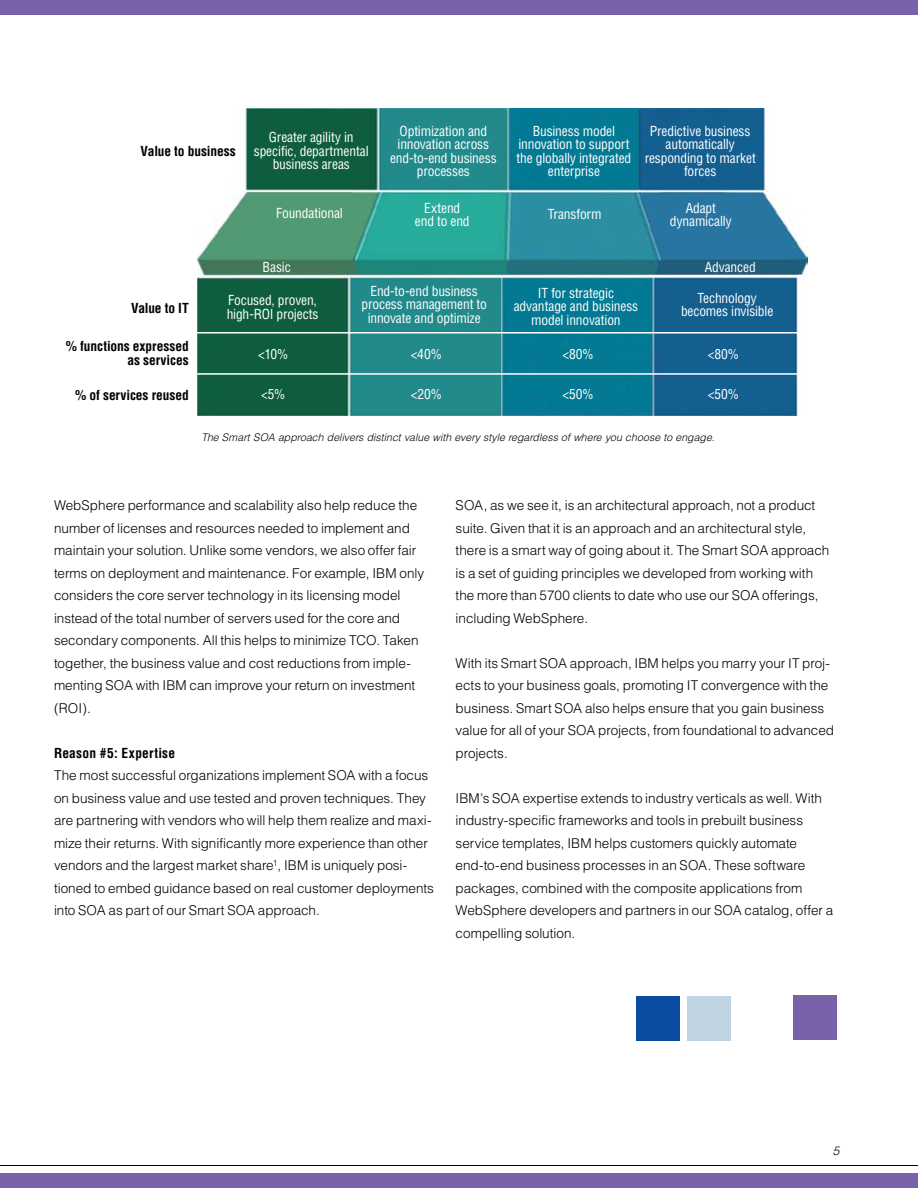
<style>
.page{position:relative;width:918px;height:1188px;background:#fff}
.page>*{position:absolute;margin:0;border:0;box-sizing:border-box;transform-origin:0 0}
.t1{font:300 13.5px/22.5px "Helvetica";color:#000}
.t2{font:condensed 13.5px/13.5px "Helvetica";letter-spacing:-.01em;color:#fff;text-align:center}
.t3{font:700 condensed 13.5px/13.5px "Helvetica";letter-spacing:-.005em;color:#000;text-align:right}
.t4{font:700 condensed 13.5px "Helvetica";letter-spacing:.015em;color:#000}
.t5{font:italic 300 10.5px "Helvetica";letter-spacing:.005em;color:#000}
</style>
<div class="page">
<hr style="left:0;top:1165px;width:918px;height:1px;background:#000">
<div style="left:0;top:0;width:918px;height:15px;background:#7962aa"></div>
<div style="left:0;top:1173px;width:918px;height:15px;background:#7962aa"></div>
<div style="left:637px;top:996px;width:43px;height:44px;background:#094ca1"></div>
<div style="left:687px;top:996px;width:43px;height:44px;background:#bfd3e0"></div>
<div style="left:794px;top:995px;width:43px;height:44px;background:#7962aa"></div>
<img style="left:198px;top:108px;width:609px;height:308px">
<hr style="left:195px;top:332px;width:609px;height:2px;background:#fff">
<hr style="left:194px;top:373px;width:613px;height:2px;background:#fff">
<p class="t3" style="left:141px;top:144px;width:97px">Value to business</p>
<p class="t2" style="left:254px;top:130px;width:116px">Greater agility in specific, departmental business areas</p>
<p class="t2" style="left:276px;top:206px;width:68px">Foundational</p>
<p class="t2" style="left:390px;top:124px;width:108px">Optimization and innovation across end-to-end business processes</p>
<p class="t2" style="left:415px;top:201px;width:56px">Extend end to end</p>
<p class="t3" style="left:131px;top:301px;width:59px">Value to IT</p>
<p class="t3" style="left:66px;top:340px;width:124px">% functions expressed as services</p>
<p class="t3" style="left:75px;top:389px;width:115px">% of services reused</p>
<p class="t2" style="left:263px;top:260px;width:30px">Basic</p>
<p class="t2" style="left:227px;top:293px;width:93px;text-align:left">Focused, proven, high-ROI projects</p>
<p class="t2" style="left:258px;top:347px;width:32px">&lt;10%</p>
<p class="t2" style="left:261px;top:387px;width:26px">&lt;5%</p>
<p class="t2" style="left:362px;top:284px;width:127px">End-to-end business process management to innovate and optimize</p>
<p class="t2" style="left:411px;top:347px;width:32px">&lt;40%</p>
<p class="t2" style="left:411px;top:387px;width:33px">&lt;20%</p>
<p class="t2" style="left:517px;top:124px;width:116px">Business model innovation to support the globally integrated enterprise</p>
<p class="t2" style="left:548px;top:207px;width:55px">Transform</p>
<p class="t2" style="left:514px;top:286px;width:126px">IT for strategic advantage and business model innovation</p>
<p class="t2" style="left:562px;top:347px;width:33px">&lt;80%</p>
<p class="t2" style="left:562px;top:387px;width:33px">&lt;50%</p>
<p class="t2" style="left:645px;top:124px;width:113px">Predictive business automatically responding to market forces</p>
<p class="t2" style="left:670px;top:201px;width:63px">Adapt dynamically</p>
<p class="t2" style="left:705px;top:260px;width:53px">Advanced</p>
<p class="t2" style="left:681px;top:291px;width:94px">Technology becomes invisible</p>
<p class="t2" style="left:708px;top:347px;width:33px">&lt;80%</p>
<p class="t2" style="left:708px;top:387px;width:33px">&lt;50%</p>
<p class="t5" style="left:201px;top:431px;width:515px">The Smart SOA approach delivers distinct value with every style regardless of where you choose to engage.</p>
<p class="t1" style="left:54px;top:494px;width:372px">WebSphere performance and scalability also help reduce the number of licenses and resources needed to implement and maintain your solution. Unlike some vendors, we also offer fair terms on deployment and maintenance. For example, IBM only considers the core server technology in its licensing model instead of the total number of servers used for the core and secondary components. All this helps to minimize TCO. Taken together, the business value and cost reductions from imple&shy;menting SOA with IBM can improve your return on investment (ROI).</p>
<p class="t4" style="left:54px;top:745px;width:123px">Reason #5: Expertise</p>
<p class="t1" style="left:54px;top:764px;width:381px">The most successful organizations implement SOA with a focus on business value and use tested and proven techniques. They are partnering with vendors who will help them realize and maxi&shy;mize their returns. With significantly more experience than other vendors and the largest market share<sup>1</sup>, IBM is uniquely posi&shy;tioned to embed guidance based on real customer deployments into SOA as part of our Smart SOA approach.</p>
<p class="t1" style="left:456px;top:494px;width:375px">SOA, as we see it, is an architectural approach, not a product suite. Given that it is an approach and an architectural style, there is a smart way of going about it. The Smart SOA approach is a set of guiding principles we developed from working with the more than 5700 clients to date who use our SOA offerings, including WebSphere.</p>
<p class="t1" style="left:456px;top:652px;width:380px">With its Smart SOA approach, IBM helps you marry your IT proj&shy;ects to your business goals, promoting IT convergence with the business. Smart SOA also helps ensure that you gain business value for all of your SOA projects, from foundational to advanced projects.</p>
<p class="t1" style="left:456px;top:787px;width:379px">IBM’s SOA expertise extends to industry verticals as well. With industry-specific frameworks and tools in prebuilt business service templates, IBM helps customers quickly automate end-to-end business processes in an SOA. These software packages, combined with the composite applications from WebSphere developers and partners in our SOA catalog, offer a compelling solution.</p>
</div>
